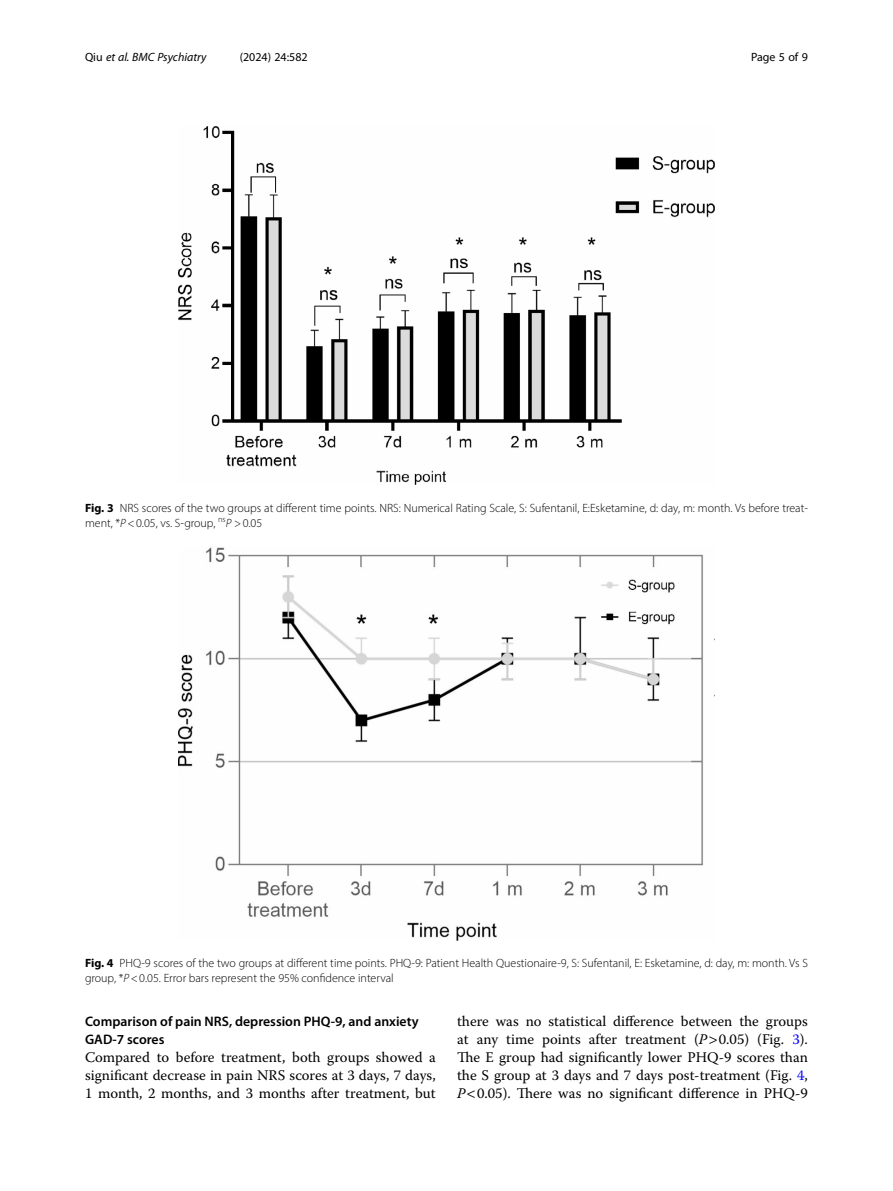
<style>
.page{position:relative;width:893px;height:1191px;background:#fff}
.page>*{position:absolute;margin:0;border:0;box-sizing:border-box;transform-origin:0 0}
.Body_Text{font:14.7px/18px "Warnock Pro";color:#000;text-align:justify}
.Head_2{font:600 13.8px/18px "Myriad Pro";color:#000}
.Figure_Caption{font:300 12px/15px "Myriad Pro";color:#000}
.t1{font:italic 12px "Myriad Pro";color:#000}
.t2{font:12px "Myriad Pro";color:#000}
.s1{font-style:normal}
.s2{font-weight:700}
.s3{font-style:italic}
.s4{color:#00f}
</style>
<div class="page">
<img style="left:178px;top:547px;width:525px;height:393px">
<img style="left:178px;top:126px;width:536px;height:359px">
<p class="t1" style="left:85px;top:50px;width:123px"><span class="s1">Qiu</span> et al. BMC Psychiatry</p>
<p class="t2" style="left:240px;top:50px;width:70px">(2024) 24:582</p>
<p class="t2" style="left:751px;top:50px;width:58px">Page 5 of 9</p>
<p class="Figure_Caption" style="left:85px;top:500px;width:724px"><span class="s2">Fig. 3</span> NRS scores of the two groups at different time points. NRS: Numerical Rating Scale, S: Sufentanil, E:Esketamine, d: day, m: month. Vs before treat&shy;ment, *<span class="s3">P</span>&lt;0.05, vs. S-group, <sup>ns</sup><span class="s3">P</span> &gt;0.05</p>
<p class="Figure_Caption" style="left:85px;top:955px;width:724px"><span class="s2">Fig. 4</span> PHQ-9 scores of the two groups at different time points. PHQ-9: Patient Health Questionaire-9, S: Sufentanil, E: Esketamine, d: day, m: month. Vs S group, *<span class="s3">P</span>&lt;0.05. Error bars represent the 95% confidence interval</p>
<p class="Head_2" style="left:85px;top:1012px;width:335px">Comparison of pain NRS, depression PHQ-9, and anxiety<br>GAD-7 scores</p>
<p class="Body_Text" style="left:85px;top:1048px;width:352px">Compared to before treatment, both groups showed a significant decrease in pain NRS scores at 3 days, 7 days, 1 month, 2 months, and 3 months after treatment, but</p>
<p class="Body_Text" style="left:457px;top:1012px;width:352px">there was no statistical difference between the groups at any time points after treatment (<span class="s3">P</span> 0.05) (Fig. <span class="s4">3</span>).<br>The E group had significantly lower PHQ-9 scores than the S group at 3 days and 7 days post-treatment (Fig. <span class="s4">4</span>, <span class="s3">P</span> 0.05). There was no significant difference in PHQ-9</p>
</div>
